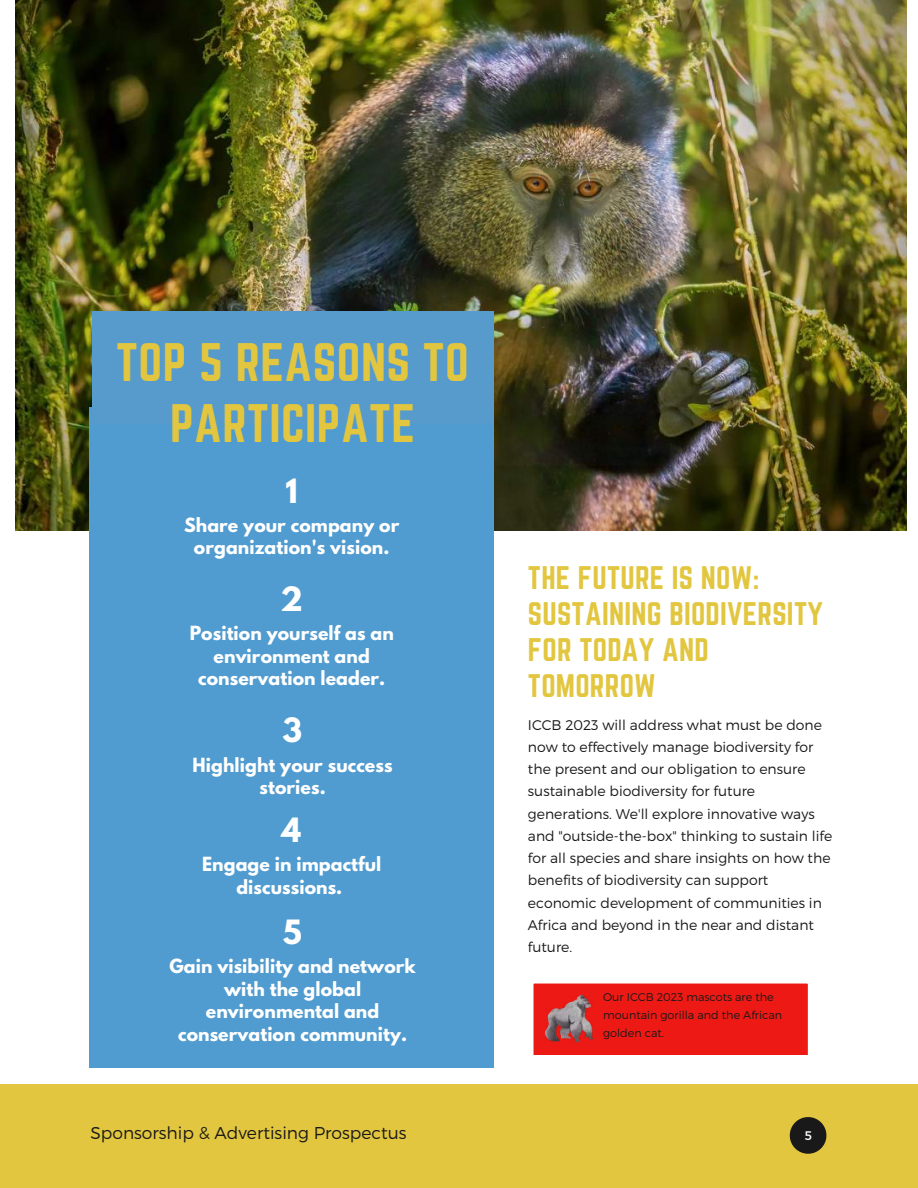
<style>
.page{position:relative;width:918px;height:1188px;background:#fff}
.page>*{position:absolute;margin:0;border:0;box-sizing:border-box;transform-origin:0 0}
.t1{font:47.4px/60.8px "Norwester";letter-spacing:.01em;color:#e2c63f;text-align:center}
.t2{font:700 29.7px "League Spartan";color:#fff}
.t3{font:28.5px/36px "Norwester";letter-spacing:.01em;color:#e2c63f}
.t4{font:700 17.25px/22.5px "League Spartan";letter-spacing:.005em;color:#fff;text-align:center}
.t5{font:300 17.1px "Montserrat";color:#191919}
.t6{font:300 13.95px/22.2px "Montserrat";color:#191919}
.t7{font:12.45px "Montserrat";color:#fff}
.t8{font:300 11.25px/17.7px "Montserrat";color:#191919}
</style>
<div class="page">
<div style="left:0;top:1085px;width:918px;height:103px;background:#e2c63f"></div>
<svg style="left:790px;top:1117px;width:36px;height:37px"></svg>
<img style="left:16px;top:0;width:891px;height:531px">
<div style="left:90px;top:407px;width:403px;height:661px;background:#509bcf"></div>
<div style="left:92px;top:311px;width:401px;height:113px;background:#579bcc"></div>
<div style="left:534px;top:984px;width:274px;height:70px;background:#ed1914"></div>
<img style="left:545px;top:996px;width:47px;height:46px">
<h1 class="t1" style="left:116px;top:332px;width:354px">TOP 5 REASONS TO<br>PARTICIPATE</h1>
<h2 class="t2" style="left:285px;top:476px;width:14px">1</h2>
<p class="t4" style="left:184px;top:516px;width:217px">Share your company or organization's vision.</p>
<h2 class="t2" style="left:280px;top:584px;width:24px">2</h2>
<p class="t4" style="left:190px;top:624px;width:206px">Position yourself as an environment and conservation leader.</p>
<h2 class="t2" style="left:283px;top:716px;width:21px">3</h2>
<p class="t4" style="left:193px;top:756px;width:201px">Highlight your success stories.</p>
<h2 class="t2" style="left:282px;top:815px;width:21px">4</h2>
<p class="t4" style="left:202px;top:855px;width:181px">Engage in impactful discussions.</p>
<h2 class="t2" style="left:283px;top:917px;width:21px">5</h2>
<p class="t4" style="left:169px;top:957px;width:248px">Gain visibility and network with the global environmental and conservation community.</p>
<h3 class="t3" style="left:528px;top:560px;width:297px">THE FUTURE IS NOW:<br>SUSTAINING BIODIVERSITY<br>FOR TODAY AND<br>TOMORROW</h3>
<p class="t6" style="left:528px;top:713px;width:306px">ICCB 2023 will address what must be done now to effectively manage biodiversity for the present and our obligation to ensure sustainable biodiversity for future generations. We'll explore innovative ways and "outside-the-box" thinking to sustain life for all species and share insights on how the benefits of biodiversity can support economic development of communities in Africa and beyond in the near and distant future.</p>
<p class="t8" style="left:603px;top:988px;width:180px">Our ICCB 2023 mascots are the mountain gorilla and the African golden cat.</p>
<p class="t5" style="left:90px;top:1122px;width:318px">Sponsorship &amp; Advertising Prospectus</p>
<p class="t7" style="left:805px;top:1127px;width:9px">5</p>
</div>
